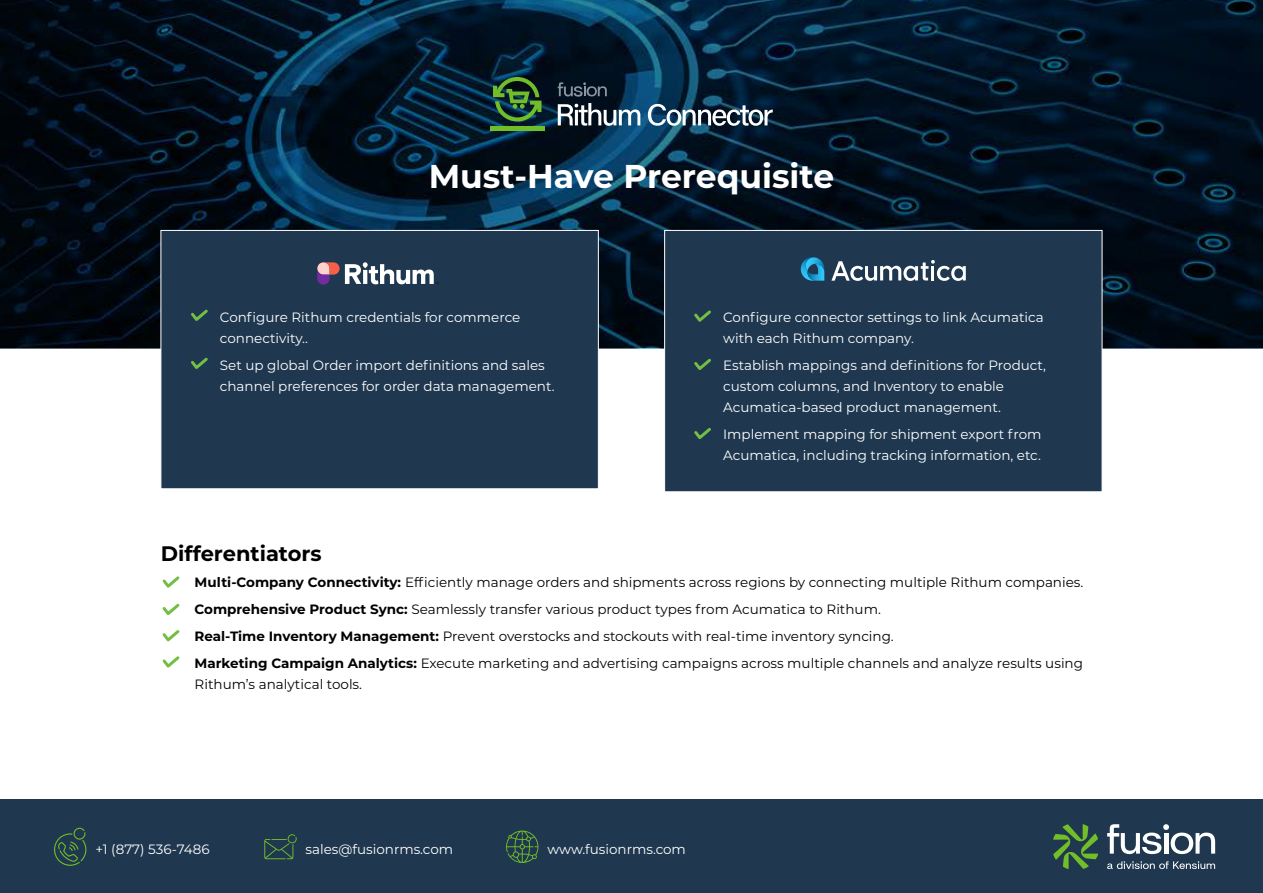
<style>
.page{position:relative;width:1263px;height:893px;background:#fff}
.page>*{position:absolute;margin:0;border:0;box-sizing:border-box;transform-origin:0 0}
.t1{font:700 33px "Montserrat";color:#fff}
.t2{font:700 21px "Montserrat";color:#000}
.t3{font:13.5px/21px "Montserrat";color:#fff}
.t4{font:13.5px/27px "Montserrat";color:#000}
.s1{font-weight:700}
</style>
<div class="page">
<img style="left:0;top:0;width:1263px;height:348px">
<div style="left:0;top:800px;width:1263px;height:93px;background:#1f3850"></div>
<svg style="left:1107px;top:824px;width:108px;height:30px"></svg>
<svg style="left:1053px;top:824px;width:45px;height:45px"></svg>
<svg style="left:1107px;top:861px;width:108px;height:8px"></svg>
<svg style="left:54px;top:828px;width:33px;height:38px"></svg>
<svg style="left:264px;top:834px;width:33px;height:25px"></svg>
<svg style="left:506px;top:830px;width:32px;height:33px"></svg>
<svg style="left:162px;top:576px;width:18px;height:12px"></svg>
<svg style="left:162px;top:603px;width:18px;height:12px"></svg>
<svg style="left:162px;top:630px;width:18px;height:12px"></svg>
<svg style="left:162px;top:656px;width:18px;height:12px"></svg>
<div style="left:161px;top:230px;width:438px;height:259px;background:#1f3850;border:1px solid #fff"></div>
<div style="left:664px;top:230px;width:438px;height:262px;background:#1f3850;border:1px solid #fff"></div>
<svg style="left:191px;top:309px;width:17px;height:12px"></svg>
<svg style="left:191px;top:357px;width:17px;height:12px"></svg>
<svg style="left:694px;top:358px;width:17px;height:12px"></svg>
<svg style="left:694px;top:310px;width:17px;height:12px"></svg>
<svg style="left:694px;top:428px;width:17px;height:11px"></svg>
<svg style="left:317px;top:262px;width:122px;height:23px"></svg>
<svg style="left:831px;top:260px;width:135px;height:21px"></svg>
<svg style="left:801px;top:257px;width:23px;height:24px"></svg>
<hr style="left:490px;top:127px;width:54px;height:4px;background:#71be28">
<svg style="left:493px;top:77px;width:48px;height:44px;background:#2d5b2e"></svg>
<svg style="left:558px;top:82px;width:49px;height:15px"></svg>
<svg style="left:558px;top:103px;width:82px;height:23px"></svg>
<svg style="left:648px;top:104px;width:125px;height:22px"></svg>
<h1 class="t1" style="left:429px;top:153px;width:407px">Must-Have Prerequisite</h1>
<p class="t3" style="left:220px;top:306px;width:302px">Configure Rithum credentials for commerce connectivity..</p>
<p class="t3" style="left:220px;top:354px;width:336px">Set up global Order import definitions and sales channel preferences for order data management.</p>
<h2 class="t2" style="left:161px;top:538px;width:162px">Differentiators</h2>
<p class="t3" style="left:723px;top:306px;width:322px">Configure connector settings to link Acumatica with each Rithum company.</p>
<p class="t3" style="left:723px;top:354px;width:324px">Establish mappings and definitions for Product, custom columns, and Inventory to enable<br>Acumatica-based product management.</p>
<p class="t3" style="left:723px;top:423px;width:320px">Implement mapping for shipment export from<br>Acumatica, including tracking information, etc.</p>
<p class="t4" style="left:195px;top:568px;width:890px"><span class="s1">Multi-Company Connectivity:</span> Efficiently manage orders and shipments across regions by connecting multiple Rithum companies.<br><span class="s1">Comprehensive Product Sync:</span> Seamlessly transfer various product types from Acumatica to Rithum.<br><span class="s1">Real-Time Inventory Management:</span> Prevent overstocks and stockouts with real-time inventory syncing.<br><span class="s1">Marketing Campaign Analytics:</span> Execute marketing and advertising campaigns across multiple channels and analyze results using</p>
<p class="t4" style="left:195px;top:670px;width:169px">Rithum’s analytical tools.</p>
<p class="t3" style="left:95px;top:838px;width:116px">+1 (877) 536-7486</p>
<p class="t3" style="left:306px;top:838px;width:149px">sales@fusionrms.com</p>
<p class="t3" style="left:547px;top:838px;width:140px">www.fusionrms.com</p>
</div>
